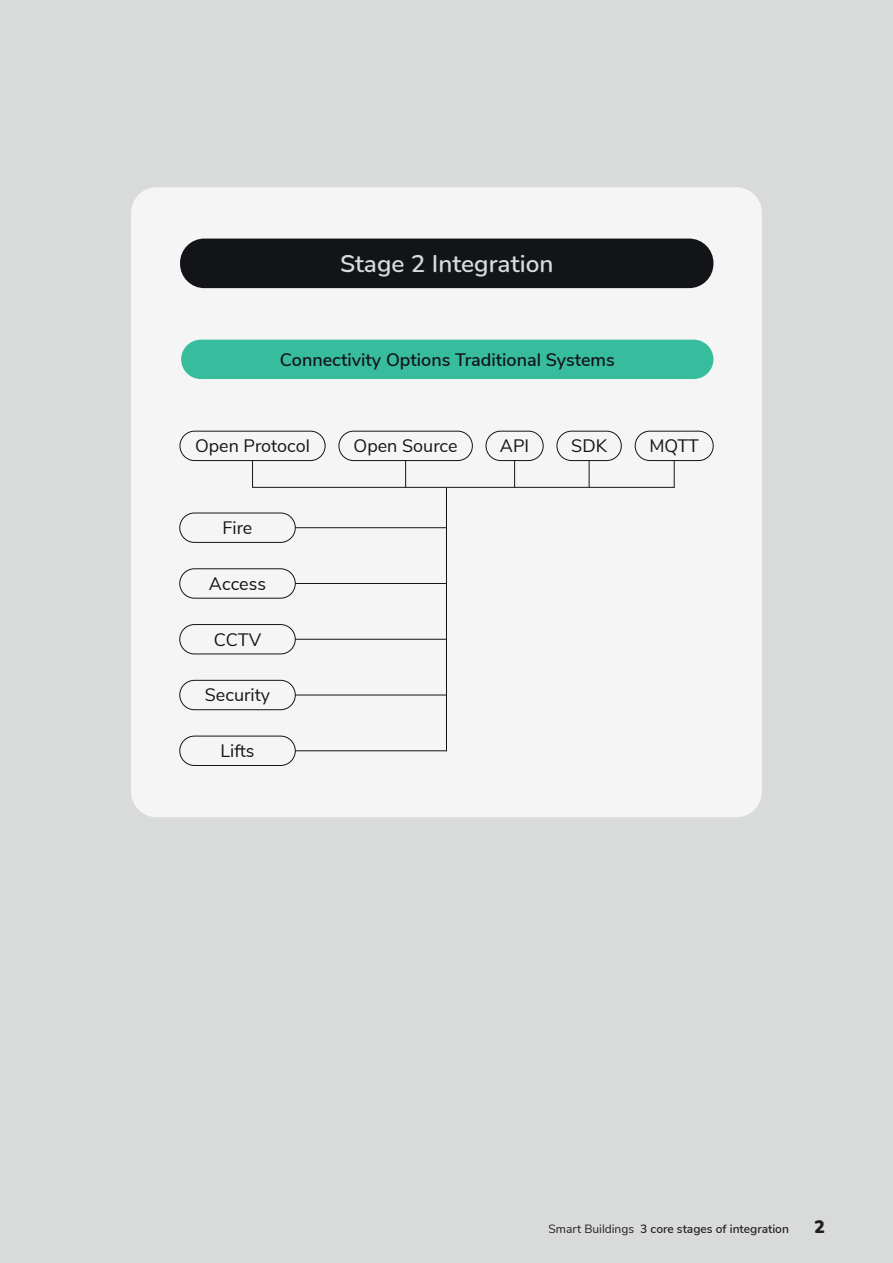
<style>
.page{position:relative;width:893px;height:1263px;background:#d8dbda}
.page>*{position:absolute;margin:0;border:0;box-sizing:border-box;transform-origin:0 0}
.t1{font:600 24.3px "Nunito";color:#d8dbda}
.t2{font:18px "Nunito Sans";color:#121418}
.t3{font:600 18px "Nunito Sans";color:#121418}
.t4{font:900 18px "Nunito";color:#231f20}
.t5{font:600 12px "Nunito Sans";color:#231f20}
.s1{font-weight:400}
</style>
<div class="page">
<div style="left:131px;top:187px;width:631px;height:630px;background:#f5f5f5;border-radius:26px"></div>
<hr style="left:446px;top:487px;width:1px;height:264px;background:#121418">
<div style="left:179px;top:512px;width:117px;height:31px;border:1px solid #121418;border-radius:15px"></div>
<div style="left:179px;top:568px;width:117px;height:31px;border:1px solid #121418;border-radius:15px"></div>
<div style="left:179px;top:624px;width:117px;height:30px;border:1px solid #121418;border-radius:15px"></div>
<div style="left:179px;top:680px;width:117px;height:30px;border:1px solid #121418;border-radius:15px"></div>
<div style="left:179px;top:736px;width:117px;height:30px;border:1px solid #121418;border-radius:15px"></div>
<hr style="left:295px;top:527px;width:151px;height:1px;background:#121418">
<hr style="left:295px;top:583px;width:151px;height:1px;background:#121418">
<hr style="left:295px;top:639px;width:151px;height:1px;background:#121418">
<hr style="left:295px;top:694px;width:151px;height:1px;background:#121418">
<hr style="left:295px;top:750px;width:151px;height:1px;background:#121418">
<div style="left:179px;top:431px;width:147px;height:30px;border:1px solid #121418;border-radius:15px"></div>
<div style="left:338px;top:431px;width:135px;height:30px;border:1px solid #121418;border-radius:15px"></div>
<div style="left:485px;top:431px;width:59px;height:30px;border:1px solid #121418;border-radius:15px"></div>
<div style="left:556px;top:431px;width:66px;height:30px;border:1px solid #121418;border-radius:15px"></div>
<div style="left:635px;top:431px;width:79px;height:30px;border:1px solid #121418;border-radius:15px"></div>
<svg style="left:252px;top:461px;width:1px;height:26px"></svg>
<svg style="left:405px;top:461px;width:1px;height:26px"></svg>
<svg style="left:514px;top:461px;width:1px;height:26px"></svg>
<svg style="left:589px;top:461px;width:1px;height:26px"></svg>
<svg style="left:674px;top:461px;width:1px;height:26px"></svg>
<hr style="left:252px;top:487px;width:423px;height:1px;background:#121418">
<div style="left:180px;top:239px;width:533px;height:49px;background:#121418;border-radius:24px"></div>
<div style="left:181px;top:340px;width:532px;height:39px;background:#37bd9e;border-radius:20px"></div>
<h1 class="t1" style="left:340px;top:246px;width:215px">Stage 2 Integration</h1>
<p class="t3" style="left:280px;top:346px;width:336px">Connectivity Options Traditional Systems</p>
<p class="t2" style="left:195px;top:433px;width:117px">Open Protocol</p>
<p class="t2" style="left:354px;top:433px;width:106px">Open Source</p>
<p class="t2" style="left:500px;top:433px;width:31px">API</p>
<p class="t2" style="left:571px;top:433px;width:37px">SDK</p>
<p class="t2" style="left:649px;top:433px;width:51px">MQTT</p>
<p class="t2" style="left:223px;top:515px;width:31px">Fire</p>
<p class="t2" style="left:209px;top:570px;width:59px">Access</p>
<p class="t2" style="left:214px;top:626px;width:49px">CCTV</p>
<p class="t2" style="left:205px;top:682px;width:67px">Security</p>
<p class="t2" style="left:220px;top:738px;width:36px">Lifts</p>
<p class="t5" style="left:549px;top:1220px;width:242px"><span class="s1">Smart Buildings</span> 3 core stages of integration</p>
<p class="t4" style="left:814px;top:1213px;width:12px">2</p>
</div>
